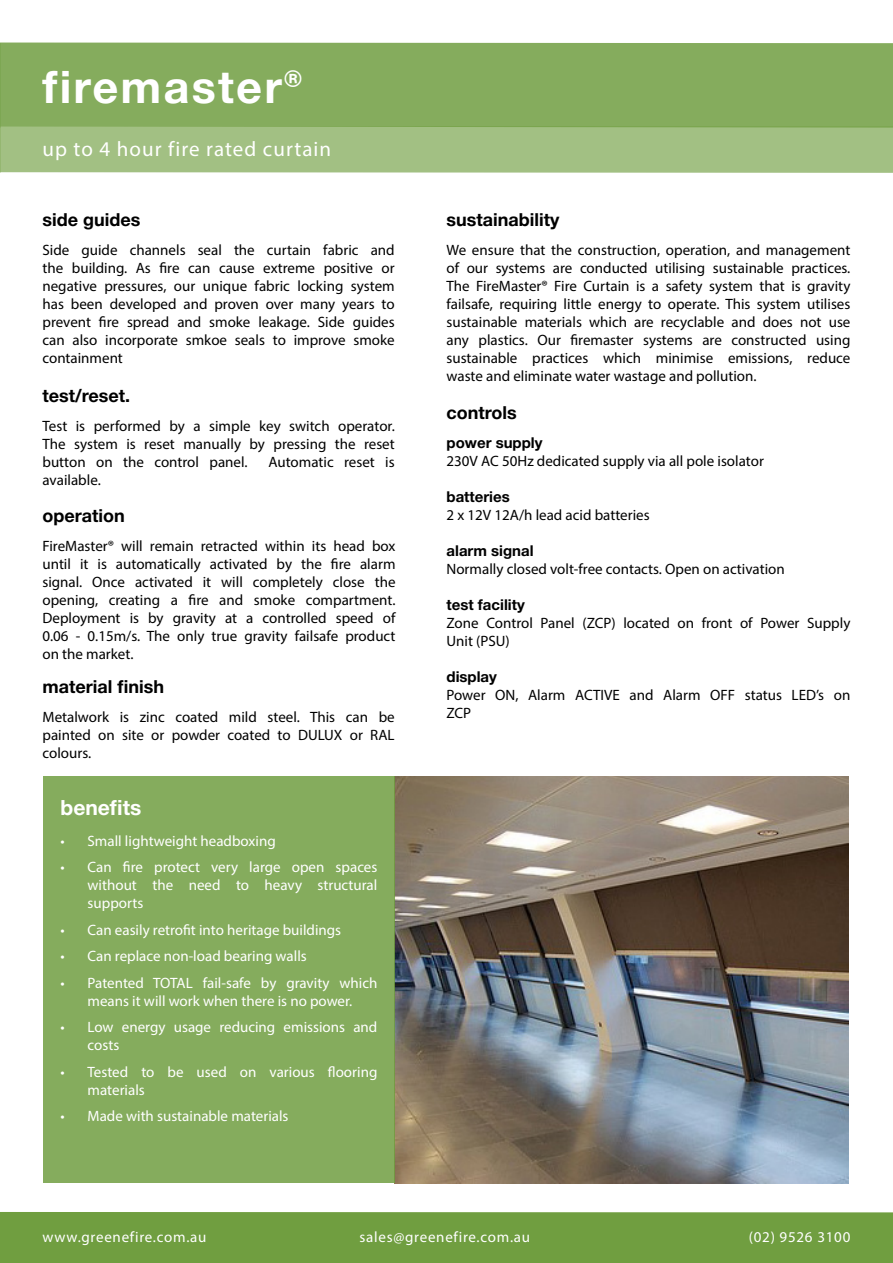
<style>
.page{position:relative;width:893px;height:1263px;background:#fff}
.page>*{position:absolute;margin:0;border:0;box-sizing:border-box;transform-origin:0 0}
.t1{font:700 45px "Helvetica Neue";letter-spacing:.05em;color:#fff}
.t2{font:21px "Myriad Pro";letter-spacing:.05em;color:#fff}
.t3{font:700 21px "Helvetica Neue";color:#fff}
.t4{font:700 18px "Helvetica Neue";color:#000}
.t5{font:15px/18px "Myriad Pro";color:#000;text-align:justify}
.t6{font:15px/18px "Myriad Pro";color:#fff}
.t7{font:15px "Myriad Pro";letter-spacing:.05em;color:#fff}
.t8{font:700 15px "Helvetica Neue";color:#000}
</style>
<div class="page">
<img style="left:395px;top:777px;width:454px;height:406px">
<div style="left:43px;top:777px;width:352px;height:406px;background:#85ac5d"></div>
<div style="left:0;top:1212px;width:893px;height:51px;background:#709e40"></div>
<svg style="left:0;top:43px;width:893px;height:130px;background:#8fb36a"></svg>
<p class="t1" style="left:43px;top:52px;width:261px">firemaster®</p>
<p class="t2" style="left:43px;top:136px;width:290px">up to 4 hour fire rated curtain</p>
<p class="t4" style="left:42px;top:206px;width:99px">side guides</p>
<p class="t5" style="left:42px;top:241px;width:354px">Side guide channels seal the curtain fabric and the building. As fire can cause extreme positive or negative pressures, our unique fabric locking system has been developed and proven over many years to prevent fire spread and smoke leakage. Side guides can also incorporate smkoe seals to improve smoke containment</p>
<p class="t4" style="left:43px;top:382px;width:89px">test/reset.</p>
<p class="t5" style="left:43px;top:417px;width:354px">Test is performed by a simple key switch operator.<br>The system is reset manually by pressing the reset button on the control panel.</p>
<p class="t5" style="left:268px;top:453px;width:128px">Automatic reset is</p>
<p class="t5" style="left:43px;top:471px;width:60px">available.</p>
<p class="t4" style="left:42px;top:502px;width:84px">operation</p>
<p class="t5" style="left:42px;top:537px;width:355px">FireMaster® will remain retracted within its head box until it is automatically activated by the fire alarm signal. Once activated it will completely close the opening, creating a fire and smoke compartment.<br>Deployment is by gravity at a controlled speed of 0.06 - 0.15m/s. The only true gravity failsafe product on the market.</p>
<p class="t4" style="left:43px;top:673px;width:123px">material finish</p>
<p class="t5" style="left:43px;top:708px;width:354px">Metalwork is zinc coated mild steel. This can be painted on site or powder coated to DULUX or RAL colours.</p>
<p class="t3" style="left:61px;top:791px;width:82px">benefits</p>
<p class="t6" style="left:61px;top:831px;width:217px">• Small lightweight headboxing</p>
<p class="t6" style="left:88px;top:858px;width:291px;text-align:justify;text-indent:-27px">• Can fire protect very large open spaces without the need to heavy structural supports</p>
<p class="t6" style="left:61px;top:920px;width:282px">• Can easily retrofit into heritage buildings</p>
<p class="t6" style="left:61px;top:947px;width:248px">• Can replace non-load bearing walls</p>
<p class="t6" style="left:61px;top:973px;width:318px;text-align:center">• Patented TOTAL fail-safe by gravity which means it will work when there is no power.</p>
<p class="t6" style="left:88px;top:1018px;width:291px;text-indent:-27px">• Low energy usage reducing emissions and costs</p>
<p class="t6" style="left:88px;top:1062px;width:291px;text-indent:-27px">• Tested to be used on various flooring materials</p>
<p class="t6" style="left:61px;top:1107px;width:229px">• Made with sustainable materials</p>
<p class="t4" style="left:446px;top:206px;width:114px">sustainability</p>
<p class="t5" style="left:446px;top:241px;width:405px">We ensure that the construction, operation, and management of our systems are conducted utilising sustainable practices.<br>The FireMaster® Fire Curtain is a safety system that is gravity failsafe, requiring little energy to operate. This system utilises sustainable materials which are recyclable and does not use any plastics. Our firemaster systems are constructed using sustainable practices which minimise emissions, reduce waste and eliminate water wastage and pollution.</p>
<p class="t4" style="left:446px;top:399px;width:72px">controls</p>
<p class="t8" style="left:446px;top:431px;width:98px">power supply</p>
<p class="t5" style="left:446px;top:452px;width:319px">230V AC 50Hz dedicated supply via all pole isolator</p>
<p class="t8" style="left:446px;top:485px;width:65px">batteries</p>
<p class="t5" style="left:446px;top:506px;width:205px">2 x 12V 12A/h lead acid batteries</p>
<p class="t8" style="left:446px;top:539px;width:89px">alarm signal</p>
<p class="t5" style="left:446px;top:560px;width:340px">Normally closed volt-free contacts. Open on activation</p>
<p class="t8" style="left:446px;top:593px;width:80px">test facility</p>
<p class="t5" style="left:446px;top:614px;width:405px">Zone Control Panel (ZCP) located on front of Power Supply<br>Unit (PSU)</p>
<p class="t8" style="left:446px;top:665px;width:52px">display</p>
<p class="t5" style="left:446px;top:686px;width:405px">Power ON, Alarm ACTIVE and Alarm OFF status LED’s on<br>ZCP</p>
<p class="t7" style="left:43px;top:1227px;width:165px">www.greenefire.com.au</p>
<p class="t7" style="left:359px;top:1227px;width:172px">sales@greenefire.com.au</p>
<p class="t7" style="left:749px;top:1227px;width:103px">(02) 9526 3100</p>
</div>
